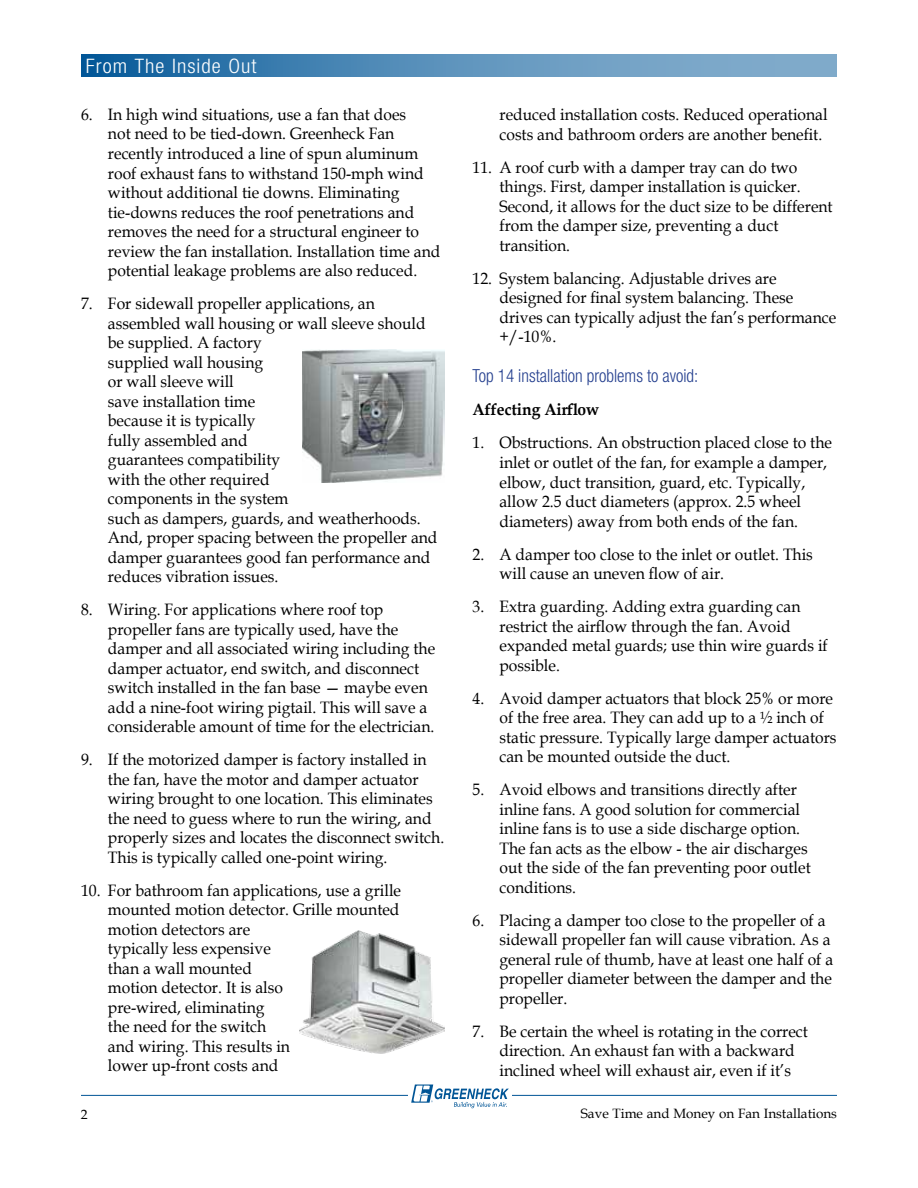
<style>
.page{position:relative;width:918px;height:1188px;background:#fff}
.page>*{position:absolute;margin:0;border:0;box-sizing:border-box;transform-origin:0 0}
.t1{font:300 condensed 19.95px "Helvetica Neue LT Std";letter-spacing:.05em;color:#fff;scale:1.05 1}
.t2{font:300 condensed 18px "Helvetica Neue LT Std";color:#25408f;scale:.95 1}
.t3{font:16.5px/19.5px "Book Antiqua";color:#000;scale:.95 1}
.t4{font:700 16.5px "Book Antiqua";color:#000;scale:.95 1}
.t5{font:13.5px "Book Antiqua";color:#000}
</style>
<div class="page">
<svg style="left:81px;top:54px;width:756px;height:22px;background:#548db8"></svg>
<hr style="left:81px;top:1095px;width:756px;height:1px;background:#005596">
<div style="left:408px;top:1085px;width:104px;height:23px;background:#fff"></div>
<svg style="left:411px;top:1085px;width:98px;height:23px"></svg>
<img style="left:300px;top:931px;width:144px;height:122px">
<img style="left:302px;top:350px;width:143px;height:133px">
<p class="t1" style="left:86px;top:54px;width:164px">From The Inside Out</p>
<p class="t3" style="left:108px;top:104px;width:352px;text-indent:-27px">6. In high wind situations, use a fan that does<br>not need to be tied-down. Greenheck Fan recently introduced a line of spun aluminum roof exhaust fans to withstand 150-mph wind without additional tie downs. Eliminating tie-downs reduces the roof penetrations and removes the need for a structural engineer to review the fan installation. Installation time and potential leakage problems are also reduced.</p>
<p class="t3" style="left:108px;top:293px;width:348px;text-indent:-27px">7. For sidewall propeller applications, an assembled wall housing or wall sleeve should be supplied. A factory<br>supplied wall housing<br>or wall sleeve will<br>save installation time<br>because it is typically<br>fully assembled and<br>guarantees compatibility<br>with the other required<br>components in the system<br>such as dampers, guards, and weatherhoods.<br>And, proper spacing between the propeller and damper guarantees good fan performance and reduces vibration issues.</p>
<p class="t3" style="left:108px;top:599px;width:346px;text-indent:-27px">8. Wiring. For applications where roof top propeller fans are typically used, have the damper and all associated wiring including the damper actuator, end switch, and disconnect switch installed in the fan base — maybe even add a nine-foot wiring pigtail. This will save a considerable amount of time for the electrician.</p>
<p class="t3" style="left:108px;top:749px;width:355px;text-indent:-27px">9. If the motorized damper is factory installed in the fan, have the motor and damper actuator wiring brought to one location. This eliminates the need to guess where to run the wiring, and properly sizes and locates the disconnect switch.<br>This is typically called one-point wiring.</p>
<p class="t3" style="left:108px;top:880px;width:310px;text-indent:-27px">10. For bathroom fan applications, use a grille mounted motion detector. Grille mounted motion detectors are<br>typically less expensive<br>than a wall mounted<br>motion detector. It is also<br>pre-wired, eliminating<br>the need for the switch<br>and wiring. This results in<br>lower up-front costs and</p>
<p class="t3" style="left:499px;top:104px;width:347px">reduced installation costs. Reduced operational costs and bathroom orders are another benefit.</p>
<p class="t3" style="left:499px;top:157px;width:352px;text-indent:-27px">11. A roof curb with a damper tray can do two things. First, damper installation is quicker.<br>Second, it allows for the duct size to be different from the damper size, preventing a duct transition.</p>
<p class="t3" style="left:499px;top:268px;width:356px;text-indent:-27px">12. System balancing. Adjustable drives are designed for final system balancing. These drives can typically adjust the fan’s performance +/-10%.</p>
<p class="t2" style="left:472px;top:366px;width:239px">Top 14 installation problems to avoid:</p>
<p class="t4" style="left:472px;top:399px;width:135px">Affecting Airflow</p>
<p class="t3" style="left:499px;top:433px;width:352px;text-indent:-27px">1. Obstructions. An obstruction placed close to the inlet or outlet of the fan, for example a damper, elbow, duct transition, guard, etc. Typically, allow 2.5 duct diameters (approx. 2.5 wheel diameters) away from both ends of the fan.</p>
<p class="t3" style="left:499px;top:544px;width:331px;text-indent:-27px">2. A damper too close to the inlet or outlet. This will cause an uneven flow of air.</p>
<p class="t3" style="left:499px;top:596px;width:347px;text-indent:-27px">3. Extra guarding. Adding extra guarding can restrict the airflow through the fan. Avoid expanded metal guards; use thin wire guards if possible.</p>
<p class="t3" style="left:499px;top:688px;width:356px;text-indent:-27px">4. Avoid damper actuators that block 25% or more of the free area. They can add up to a ½ inch of static pressure. Typically large damper actuators can be mounted outside the duct.</p>
<p class="t3" style="left:499px;top:779px;width:329px;text-indent:-27px">5. Avoid elbows and transitions directly after inline fans. A good solution for commercial inline fans is to use a side discharge option.<br>The fan acts as the elbow - the air discharges out the side of the fan preventing poor outlet conditions.</p>
<p class="t3" style="left:499px;top:910px;width:353px;text-indent:-27px">6. Placing a damper too close to the propeller of a sidewall propeller fan will cause vibration. As a general rule of thumb, have at least one half of a propeller diameter between the damper and the propeller.</p>
<p class="t3" style="left:499px;top:1021px;width:326px;text-indent:-27px">7. Be certain the wheel is rotating in the correct direction. An exhaust fan with a backward inclined wheel will exhaust air, even if it’s</p>
<p class="t5" style="left:81px;top:1105px;width:8px">2</p>
<p class="t5" style="left:581px;top:1104px;width:258px">Save Time and Money on Fan Installations</p>
</div>
